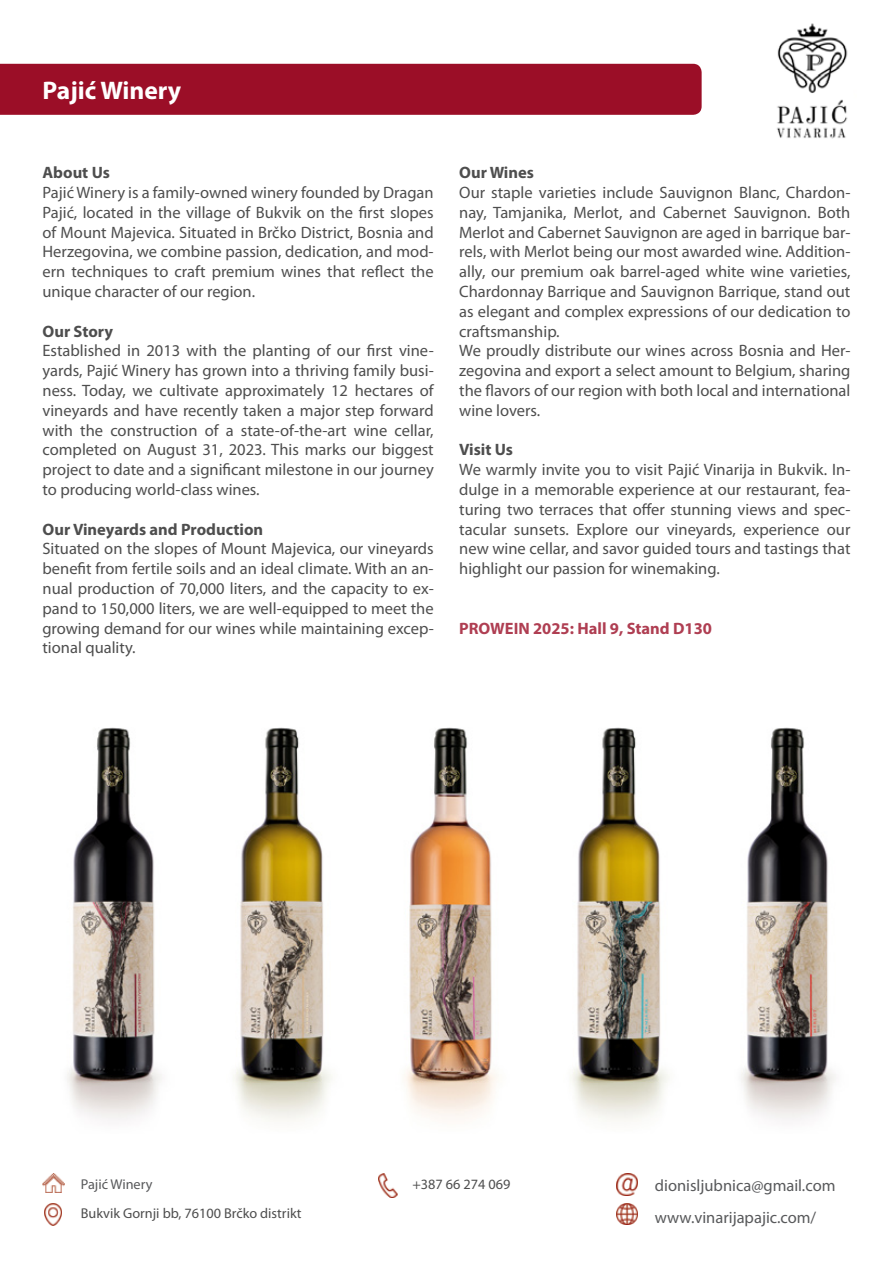
<style>
.page{position:relative;width:893px;height:1263px;background:#fff}
.page>*{position:absolute;margin:0;border:0;box-sizing:border-box;transform-origin:0 0}
.t1{font:700 25.5px "Myriad Pro";color:#fff}
.t2{font:16.5px/19.8px "Myriad Pro";color:#4e4e4e;text-align:justify}
.t3{font:700 16.5px "Myriad Pro";color:#4e4e4e}
.t4{font:16.5px/32.5px "Myriad Pro";color:#58595b}
.t5{font:700 16.5px "Myriad Pro";color:#af3e52}
.t6{font:14.25px "Myriad Pro";color:#4e4e4e}
.t7{font:14.25px "Myriad Pro";color:#58595b}
</style>
<div class="page">
<div style="left:0;top:64px;width:702px;height:51px;background:#9b0e27"></div>
<img style="left:777px;top:23px;width:71px;height:116px">
<img style="left:67px;top:727px;width:95px;height:393px">
<img style="left:234px;top:727px;width:98px;height:395px">
<img style="left:741px;top:727px;width:95px;height:393px">
<img style="left:404px;top:727px;width:93px;height:392px">
<img style="left:571px;top:727px;width:98px;height:395px">
<img style="left:44px;top:1203px;width:18px;height:22px">
<img style="left:43px;top:1174px;width:21px;height:18px">
<img style="left:378px;top:1174px;width:19px;height:23px">
<img style="left:617px;top:1174px;width:20px;height:21px">
<img style="left:617px;top:1203px;width:21px;height:21px">
<h1 class="t1" style="left:43px;top:74px;width:140px">Pajić Winery</h1>
<p class="t3" style="left:43px;top:162px;width:69px">About Us</p>
<p class="t2" style="left:43px;top:182px;width:393px">Pajić Winery is a family-owned winery founded by Dragan Pajić, located in the village of Bukvik on the first slopes of Mount Majevica. Situated in Brčko District, Bosnia and Herzegovina, we combine passion, dedication, and mod&shy;ern techniques to craft premium wines that reflect the unique character of our region.</p>
<p class="t3" style="left:43px;top:320px;width:72px">Our Story</p>
<p class="t2" style="left:43px;top:341px;width:393px">Established in 2013 with the planting of our first vine&shy;yards, Pajić Winery has grown into a thriving family busi&shy;ness. Today, we cultivate approximately 12 hectares of vineyards and have recently taken a major step forward with the construction of a state-of-the-art wine cellar, completed on August 31, 2023. This marks our biggest project to date and a significant milestone in our journey to producing world-class wines.</p>
<p class="t3" style="left:43px;top:518px;width:222px">Our Vineyards and Production</p>
<p class="t2" style="left:43px;top:539px;width:393px">Situated on the slopes of Mount Majevica, our vineyards benefit from fertile soils and an ideal climate. With an an&shy;nual production of 70,000 liters, and the capacity to ex&shy;pand to 150,000 liters, we are well-equipped to meet the growing demand for our wines while maintaining excep&shy;tional quality.</p>
<p class="t3" style="left:459px;top:162px;width:76px">Our Wines</p>
<p class="t2" style="left:459px;top:182px;width:393px;text-align:left">Our staple varieties include Sauvignon Blanc, Chardon&shy;nay, Tamjanika, Merlot, and Cabernet Sauvignon. Both Merlot and Cabernet Sauvignon are aged in barrique bar&shy;rels, with Merlot being our most awarded wine. Addition&shy;ally, our premium oak barrel-aged white wine varieties, Chardonnay Barrique and Sauvignon Barrique, stand out as elegant and complex expressions of our dedication to craftsmanship.<br>We proudly distribute our wines across Bosnia and Her&shy;zegovina and export a select amount to Belgium, sharing the flavors of our region with both local and international wine lovers.</p>
<p class="t3" style="left:459px;top:439px;width:55px">Visit Us</p>
<p class="t2" style="left:459px;top:460px;width:393px">We warmly invite you to visit Pajić Vinarija in Bukvik. In&shy;dulge in a memorable experience at our restaurant, fea&shy;turing two terraces that offer stunning views and spec&shy;tacular sunsets. Explore our vineyards, experience our new wine cellar, and savor guided tours and tastings that highlight our passion for winemaking.</p>
<p class="t5" style="left:459px;top:617px;width:254px">PROWEIN 2025: Hall 9, Stand D130</p>
<p class="t7" style="left:81px;top:1175px;width:73px">Pajić Winery</p>
<p class="t6" style="left:81px;top:1205px;width:222px">Bukvik Gornji bb, 76100 Brčko distrikt</p>
<p class="t6" style="left:412px;top:1175px;width:99px">+387 66 274 069</p>
<p class="t4" style="left:655px;top:1168px;width:182px">dionisljubnica@gmail.com www.vinarijapajic.com/</p>
</div>
